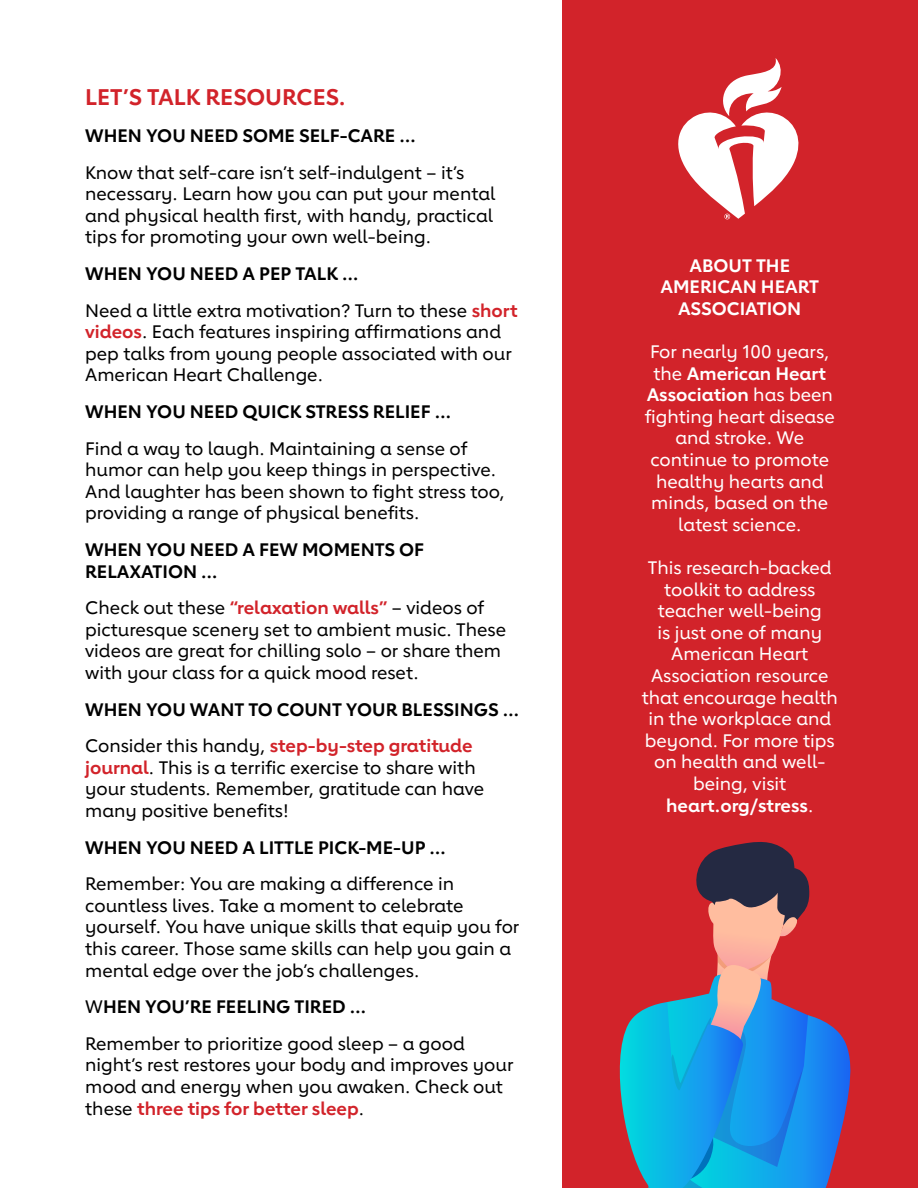
<style>
.page{position:relative;width:918px;height:1188px;background:#fff}
.page>*{position:absolute;margin:0;border:0;box-sizing:border-box;transform-origin:0 0}
.t1{font:700 22.5px "Lub Dub";color:#d2232a}
.t2{font:500 18px/21.6px "Lub Dub";color:#000}
.t3{font:500 18px/21.6px "Lub Dub";color:#fff;text-align:center}
.t4{font:700 18px/21.6px "Lub Dub";color:#000}
.t5{font:700 18px/21.6px "Lub Dub";color:#fff;text-align:center}
.s1{font-weight:700}
.s2{font-weight:700;color:#d2232a}
.s3{font-weight:500}
.s4{color:#d2232a}
</style>
<div class="page">
<div style="left:562px;top:0;width:356px;height:1188px;background:#d2232a"></div>
<svg style="left:678px;top:58px;width:120px;height:161px"></svg>
<svg style="left:619px;top:842px;width:232px;height:346px"></svg>
<p class="t1" style="left:85px;top:84px;width:262px">LET’S TALK RESOURCES.</p>
<p class="t4" style="left:85px;top:125px;width:332px">WHEN YOU NEED SOME SELF-CARE …</p>
<p class="t2" style="left:85px;top:161px;width:412px">Know that self-care isn’t self-indulgent – it’s necessary. Learn how you can put your mental and physical health first, with handy, practical tips for promoting your own well-being.</p>
<p class="t2" style="left:85px;top:255px;width:434px;line-height:36.6px"><span class="s1">WHEN YOU NEED A PEP TALK …<br></span>Need a little extra motivation? Turn to these <span class="s2">short</span></p>
<p class="t2" style="left:85px;top:321px;width:428px"><span class="s2">videos</span>. Each features inspiring affirmations and pep talks from young people associated with our<br>American Heart Challenge.</p>
<p class="t4" style="left:85px;top:401px;width:367px">WHEN YOU NEED QUICK STRESS RELIEF …</p>
<p class="t2" style="left:85px;top:437px;width:421px">Find a way to laugh. Maintaining a sense of humor can help you keep things in perspective.<br>And laughter has been shown to fight stress too, providing a range of physical benefits.</p>
<p class="t4" style="left:85px;top:539px;width:340px">WHEN YOU NEED A FEW MOMENTS OF<br>RELAXATION …</p>
<p class="t2" style="left:85px;top:597px;width:422px">Check out these <span class="s2">“relaxation walls”</span> – videos of picturesque scenery set to ambient music. These videos are great for chilling solo – or share them with your class for a quick mood reset.</p>
<p class="t4" style="left:85px;top:691px;width:435px;line-height:36.6px">WHEN YOU WANT TO COUNT YOUR BLESSINGS …<br><span class="s3">Consider this handy,</span> <span class="s4">step-by-step gratitude</span></p>
<p class="t2" style="left:85px;top:756px;width:401px"><span class="s2">journal</span>. This is a terrific exercise to share with your students. Remember, gratitude can have many positive benefits!</p>
<p class="t4" style="left:85px;top:836px;width:362px">WHEN YOU NEED A LITTLE PICK-ME-UP …</p>
<p class="t2" style="left:85px;top:873px;width:436px">Remember: You are making a difference in countless lives. Take a moment to celebrate yourself. You have unique skills that equip you for this career. Those same skills can help you gain a mental edge over the job’s challenges.</p>
<p class="t2" style="left:85px;top:988px;width:381px;line-height:36.6px">W<span class="s1">HEN YOU’RE FEELING TIRED …<br></span>Remember to prioritize good sleep – a good</p>
<p class="t2" style="left:85px;top:1054px;width:430px">night’s rest restores your body and improves your mood and energy when you awaken. Check out these <span class="s2">three tips for better sleep</span>.</p>
<p class="t5" style="left:660px;top:254px;width:160px">ABOUT THE<br>AMERICAN HEART<br>ASSOCIATION</p>
<p class="t3" style="left:645px;top:341px;width:192px">For nearly 100 years, the <span class="s1">American Heart<br>Association</span> has been fighting heart disease and stroke. We continue to promote healthy hearts and minds, based on the latest science.</p>
<p class="t3" style="left:642px;top:557px;width:198px">This research-backed toolkit to address teacher well-being<br>is just one of many<br>American Heart<br>Association resource that encourage health in the workplace and beyond. For more tips on health and well&shy;being, visit <span class="s1">heart.org/stress</span>.</p>
</div>
